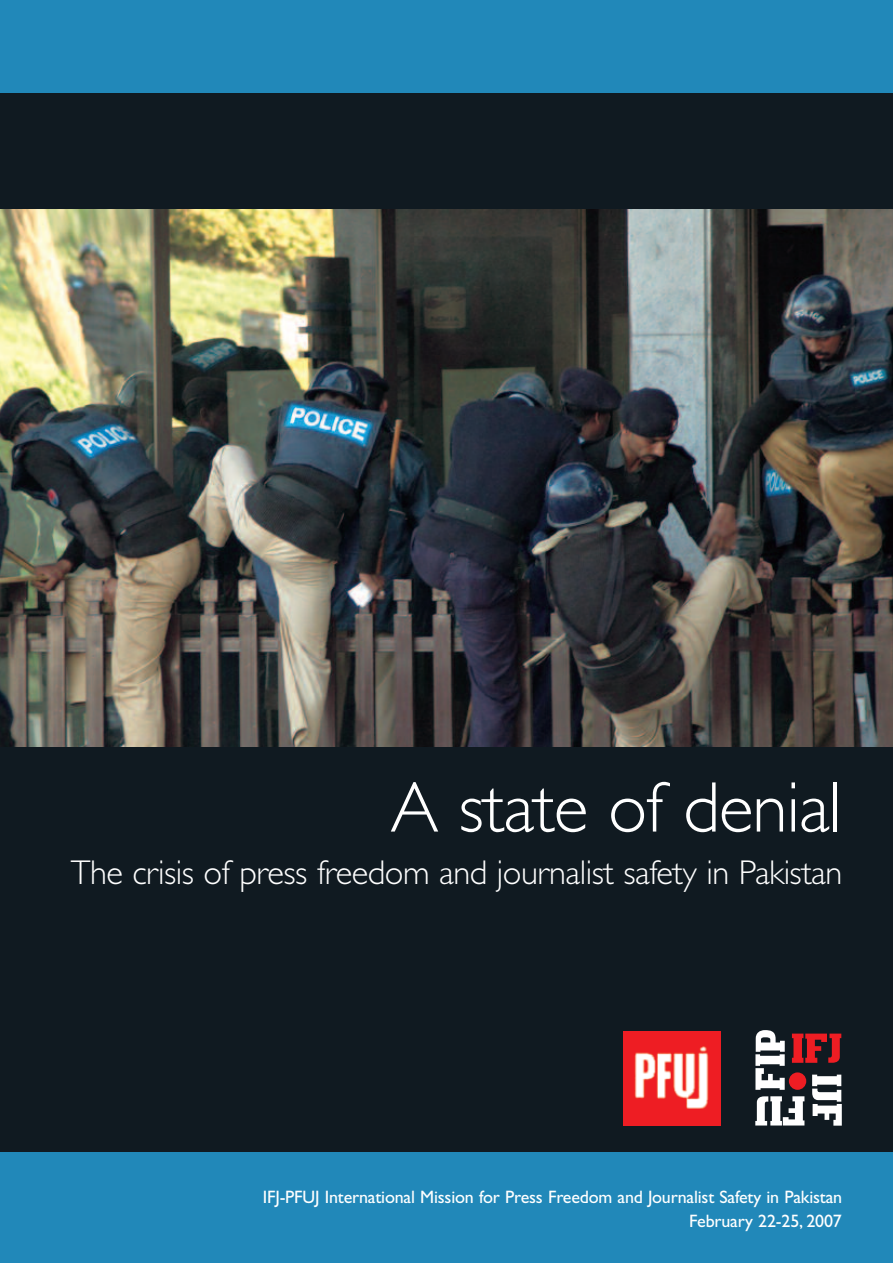
<style>
.page{position:relative;width:893px;height:1263px;background:#fff}
.page>*{position:absolute;margin:0;border:0;box-sizing:border-box;transform-origin:0 0}
.t1{font:300 72px "Gill Sans";letter-spacing:-.015em;color:#fff}
.t2{font:300 34.5px "Gill Sans";letter-spacing:-.015em;color:#fff}
.t3{font:18px/24px "Gill Sans";letter-spacing:-.01em;color:#fff;text-align:right}
</style>
<div class="page">
<div style="left:0;top:0;width:893px;height:111px;background:#2188b9"></div>
<div style="left:0;top:94px;width:893px;height:1169px;background:#101a21"></div>
<div style="left:0;top:1152px;width:893px;height:111px;background:#2188b9"></div>
<img style="left:0;top:209px;width:893px;height:538px">
<svg style="left:792px;top:1033px;width:49px;height:30px"></svg>
<svg style="left:812px;top:1074px;width:30px;height:51px"></svg>
<svg style="left:755px;top:1096px;width:49px;height:29px"></svg>
<svg style="left:755px;top:1030px;width:30px;height:60px"></svg>
<div style="left:789px;top:1072px;width:17px;height:18px;background:#ee1d23;border-radius:50%"></div>
<div style="left:623px;top:1031px;width:98px;height:94px;background:#ee1d23"></div>
<img style="left:634px;top:1046px;width:75px;height:63px">
<h1 class="t1" style="left:390px;top:780px;width:453px">A state of denial</h1>
<h2 class="t2" style="left:71px;top:859px;width:773px">The crisis of press freedom and journalist safety in Pakistan</h2>
<p class="t3" style="left:263px;top:1186px;width:581px">IFJ-PFUJ International Mission for Press Freedom and Journalist Safety in Pakistan<br>February 22-25, 2007</p>
</div>
